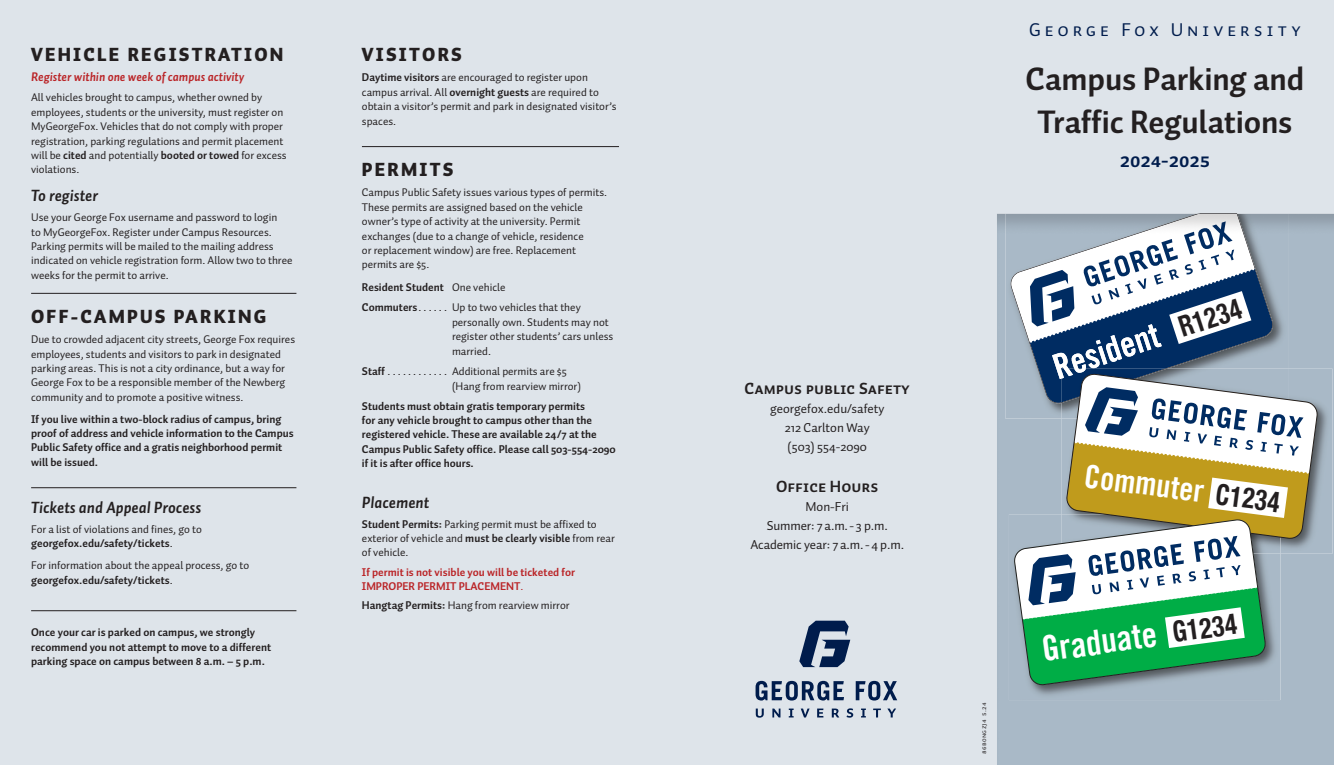
<style>
.page{position:relative;width:1334px;height:765px;background:#fff}
.page>*{position:absolute;margin:0;border:0;box-sizing:border-box;transform-origin:0 0}
.t1{font:34.62px "Trade Gothic LT Pro Bd Cn 20";color:#fff}
.t2{font:700 32.5px/43px "Auto Pro";letter-spacing:-.005em;color:#231f20;text-align:center}
.t3{font:31.88px "Trade Gothic LT Pro Bd Cn 20";color:#fff}
.t4{font:700 condensed 28.88px "Helvetica Neue";color:#231f20;scale:.88 1}
.Style{font:20px "Auto Pro Bold Small Caps";color:#001c4c}
.t5{font:900 18.75px "Auto Pro";letter-spacing:.12em;color:#231f20}
.t6{font:18.75px "Auto Pro Regular Small Caps";letter-spacing:.19em;color:#001c4c}
.t7{font:16.25px "Auto Pro Bold Italic 1";color:#231f20}
.t8{font:16.25px "Auto Pro Bold Small Caps";color:#231f20}
.t9{font:13.12px "Auto Pro";color:#231f20}
.t10{font:12.5px "Auto Pro Bold Italic 1";color:#ba2427}
.t11{font:11.25px/14.4px "Auto Pro";color:#231f20}
.t12{font:700 11.25px/14.4px "Auto Pro";color:#231f20}
.t13{font:700 11.25px/14.4px "Auto Pro";color:#ba2427}
.t14{font:6.88px "Auto Pro Regular Small Caps";letter-spacing:.04em;color:#231f20}
.s1{font-weight:700}
.s2{font-weight:400}
.s3{font-family:"Helvetica Neue";font-weight:700;font-stretch:condensed;font-size:28.88px;color:#231f20}
</style>
<div class="page">
<div style="left:0;top:0;width:1333px;height:765px;background:#dee4ea"></div>
<div style="left:995px;top:213px;width:338px;height:552px;background:#231f20;opacity:.2"></div>
<hr style="left:362px;top:146px;width:257px;height:1px;background:#231f20">
<hr style="left:31px;top:293px;width:265px;height:1px;background:#231f20">
<hr style="left:31px;top:488px;width:265px;height:1px;background:#231f20">
<hr style="left:31px;top:611px;width:265px;height:1px;background:#231f20">
<svg style="left:755px;top:681px;width:142px;height:20px"></svg>
<svg style="left:755px;top:709px;width:8px;height:9px"></svg>
<svg style="left:772px;top:709px;width:8px;height:8px"></svg>
<svg style="left:788px;top:709px;width:5px;height:8px"></svg>
<svg style="left:801px;top:709px;width:8px;height:8px"></svg>
<svg style="left:817px;top:709px;width:6px;height:8px"></svg>
<svg style="left:831px;top:709px;width:8px;height:8px"></svg>
<svg style="left:846px;top:708px;width:7px;height:10px"></svg>
<svg style="left:861px;top:709px;width:4px;height:8px"></svg>
<svg style="left:873px;top:709px;width:7px;height:8px"></svg>
<svg style="left:887px;top:709px;width:9px;height:8px"></svg>
<svg style="left:799px;top:621px;width:51px;height:46px"></svg>
<p class="t5" style="left:31px;top:41px;width:254px">VEHICLE REGISTRATION</p>
<p class="t10" style="left:31px;top:68px;width:214px">Register within one week of campus activity</p>
<p class="t11" style="left:31px;top:90px;width:257px">All vehicles brought to campus, whether owned by employees, students or the university, must register on MyGeorgeFox. Vehicles that do not comply with proper registration, parking regulations and permit placement will be <span class="s1">cited</span> and potentially <span class="s1">booted or towed</span> for excess violations.</p>
<p class="t7" style="left:31px;top:184px;width:68px">To register</p>
<p class="t11" style="left:31px;top:210px;width:263px">Use your George Fox username and password to login<br>to MyGeorgeFox. Register under Campus Resources.<br>Parking permits will be mailed to the mailing address indicated on vehicle registration form. Allow two to three weeks for the permit to arrive.</p>
<p class="t5" style="left:31px;top:303px;width:237px">OFF-CAMPUS PARKING</p>
<p class="t11" style="left:31px;top:332px;width:265px">Due to crowded adjacent city streets, George Fox requires employees, students and visitors to park in designated parking areas. This is not a city ordinance, but a way for George Fox to be a responsible member of the Newberg community and to promote a positive witness.</p>
<p class="t12" style="left:31px;top:411px;width:264px">If you live within a two-block radius of campus, bring proof of address and vehicle information to the Campus Public Safety office and a gratis neighborhood permit will be issued.</p>
<p class="t7" style="left:31px;top:496px;width:172px">Tickets and Appeal Process</p>
<p class="t11" style="left:31px;top:522px;width:172px">For a list of violations and fines, go to <span class="s1">georgefox.edu/safety/tickets</span>.</p>
<p class="t11" style="left:31px;top:558px;width:220px">For information about the appeal process, go to <span class="s1">georgefox.edu/safety/tickets</span>.</p>
<p class="t12" style="left:31px;top:625px;width:241px">Once your car is parked on campus, we strongly recommend you not attempt to move to a different parking space on campus between 8 a.m. – 5 p.m.</p>
<p class="t5" style="left:362px;top:41px;width:101px">VISITORS</p>
<p class="t11" style="left:362px;top:70px;width:256px"><span class="s1">Daytime visitors</span> are encouraged to register upon campus arrival. All <span class="s1">overnight guests</span> are required to obtain a visitor’s permit and park in designated visitor’s spaces.</p>
<p class="t5" style="left:362px;top:156px;width:93px">PERMITS</p>
<p class="t11" style="left:362px;top:185px;width:247px">Campus Public Safety issues various types of permits.<br>These permits are assigned based on the vehicle owner’s type of activity at the university. Permit exchanges (due to a change of vehicle, residence<br>or replacement window) are free. Replacement permits are $5.</p>
<p class="t12" style="left:362px;top:280px;width:145px">Resident Student <span class="s2">One vehicle</span></p>
<p class="t12" style="left:362px;top:300px;width:57px">Commuters</p>
<p class="t11" style="left:452px;top:300px;width:163px">Up to two vehicles that they personally own. Students may not register other students’ cars unless married.</p>
<p class="t12" style="left:362px;top:364px;width:25px">Staff</p>
<p class="t11" style="left:452px;top:364px;width:130px">Additional permits are $5 (Hang from rearview mirror)</p>
<p class="t12" style="left:362px;top:398px;width:255px">Students must obtain gratis temporary permits<br>for any vehicle brought to campus other than the registered vehicle. These are available 24/7 at the Campus Public Safety office. Please call 503-554-2090 if it is after office hours.</p>
<p class="t7" style="left:362px;top:491px;width:69px">Placement</p>
<p class="t11" style="left:362px;top:516px;width:254px"><span class="s1">Student Permits:</span> Parking permit must be affixed to exterior of vehicle and <span class="s1">must be clearly visible</span> from rear of vehicle.</p>
<p class="t13" style="left:362px;top:564px;width:215px">If permit is not visible you will be ticketed for<br>IMPROPER PERMIT PLACEMENT<span class="s2">.</span></p>
<p class="t11" style="left:362px;top:598px;width:209px"><span class="s1">Hangtag Permits:</span> Hang from rearview mirror</p>
<p class="t8" style="left:744px;top:377px;width:167px">Campus public Safety</p>
<p class="t9" style="left:770px;top:400px;width:116px">georgefox.edu/safety</p>
<p class="t9" style="left:784px;top:419px;width:86px">212 Carlton Way</p>
<p class="t9" style="left:787px;top:438px;width:81px">(503) 554-2090</p>
<p class="t8" style="left:776px;top:475px;width:104px">Office Hours</p>
<p class="t9" style="left:805px;top:498px;width:45px">Mon-Fri</p>
<p class="t9" style="left:766px;top:517px;width:123px">Summer: 7 a.m.- 3 p.m.</p>
<p class="t9" style="left:750px;top:536px;width:155px">Academic year: 7 a.m.- 4 p.m.</p>
<p class="t6" style="left:1029px;top:17px;width:273px">George Fox University</p>
<p class="t2" style="left:1025px;top:56px;width:280px">Campus Parking and<br>Traffic Regulations</p>
<p class="Style" style="left:1119px;top:146px;width:92px">2024-2025</p>
<p class="t14" style="left:978px;top:754px;width:53px;rotate:-90deg">86b0ngzj4 5.24</p>
<h3 class="t4" style="left:1171px;top:305px;width:75px;rotate:-18deg">R1234</h3>
<h3 class="t3" style="left:1086px;top:457px;width:198px;rotate:7deg">Commuter <span class="s3">C1234</span></h3>
<h1 class="t1" style="left:1038px;top:629px;width:117px;rotate:-8deg">Graduate</h1>
<h3 class="t4" style="left:1169px;top:608px;width:75px;rotate:-8deg">G1234</h3>
</div>
